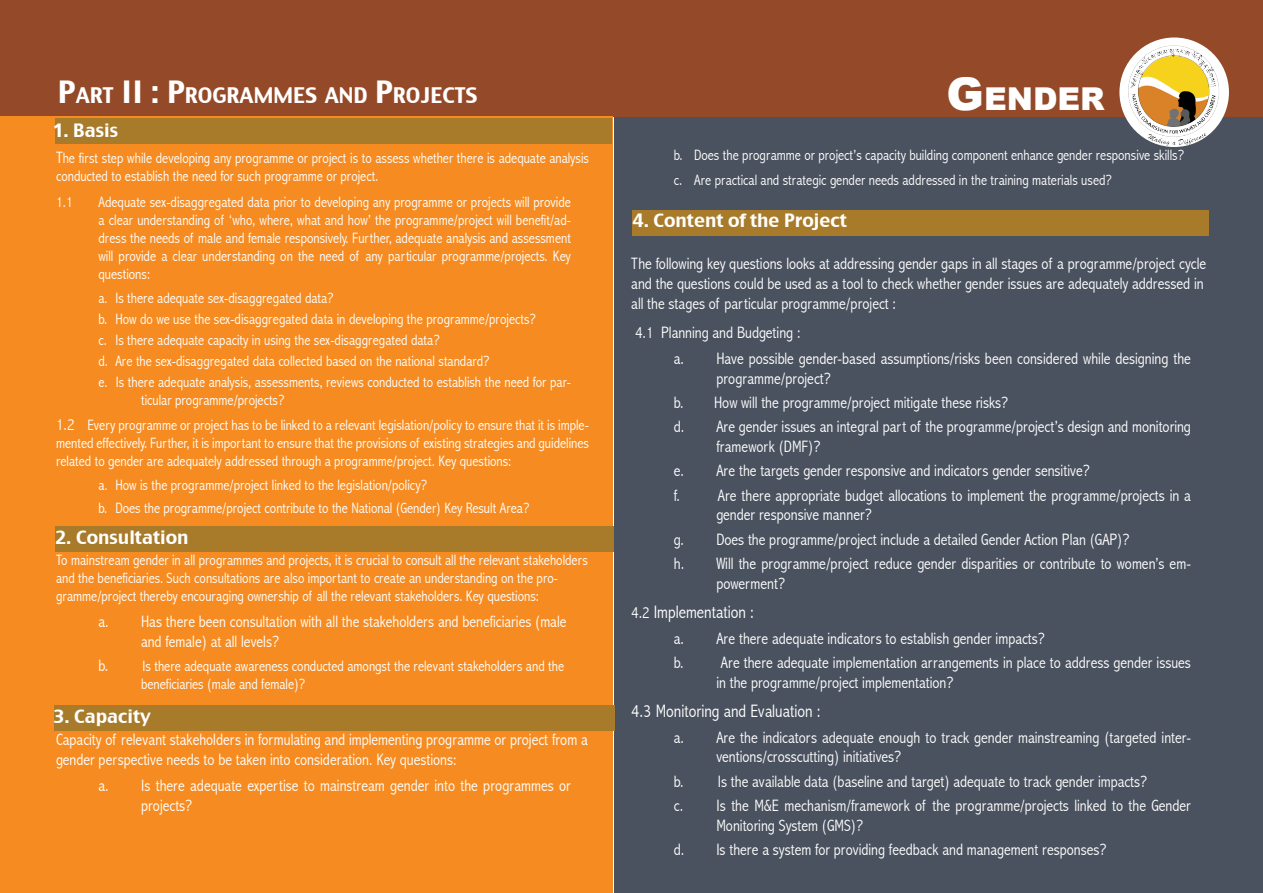
<style>
.page{position:relative;width:1263px;height:893px;background:#fff}
.page>*{position:absolute;margin:0;border:0;box-sizing:border-box;transform-origin:0 0}
.t1{font:900 31.5px "Arial";color:#fff}
.Header_2{font:21px "Charcoal CY";color:#fff}
.t2{font:18px "Charcoal CY";color:#fff}
.t3{font:300 condensed 18px "Abadi";color:#fff}
.t4{font:300 condensed 16.5px/19.8px "Abadi";color:#fff}
.t5{font:300 condensed 15px/18px "Abadi";color:#fff}
.s1{font-size:30px}
.s2{font-size:45px}
.s3{font-size:16.5px}
</style>
<div class="page">
<div style="left:615px;top:117px;width:648px;height:776px;background:#4a525f"></div>
<div style="left:0;top:0;width:1263px;height:117px;background:#944a29"></div>
<div style="left:1px;top:117px;width:612px;height:776px;background:#f68c21"></div>
<div style="left:55px;top:119px;width:557px;height:25px;background:#a87b2b"></div>
<div style="left:56px;top:527px;width:558px;height:25px;background:#a87b2b"></div>
<div style="left:54px;top:705px;width:560px;height:26px;background:#a87b2b"></div>
<div style="left:633px;top:210px;width:576px;height:25px;background:#a87b2b"></div>
<div style="left:1119px;top:38px;width:110px;height:109px;background:#fff;border-radius:50%"></div>
<img style="left:1125px;top:45px;width:97px;height:102px">
<p class="Header_2" style="left:58px;top:82px;width:421px"><span class="s1">P</span>ART <span class="s1">II : P</span>ROGRAMM ES AND <span class="s1">P</span>ROJECTS</p>
<p class="t1" style="left:946px;top:76px;width:160px"><span class="s2">G</span>ENDER</p>
<p class="t2" style="left:53px;top:119px;width:67px">1. Basis</p>
<p class="t5" style="left:56px;top:149px;width:534px"><span class="s3">T</span>he first step while developing any programme or project is to assess whether there is adequate analysis conducted to establish the need for such programme or project.</p>
<p class="t5" style="left:56px;top:193px;width:18px">1.1</p>
<p class="t5" style="left:99px;top:193px;width:474px;text-align:justify">Adequate sex-disaggregated data prior to developing any programme or projects will provide a clear understanding of ‘who, where, what and how’ the programme/project will benefit/ad&shy;dress the needs of male and female responsively. Further, adequate analysis and assessment will provide a clear understanding on the need of any particular programme/projects. Key questions:</p>
<p class="t5" style="left:99px;top:289px;width:236px">a. Is there adequate sex-disaggregated data?</p>
<p class="t5" style="left:99px;top:310px;width:439px">b. How do we use the sex-disaggregated data in developing the programme/projects?</p>
<p class="t5" style="left:99px;top:331px;width:342px">c. Is there adequate capacity in using the sex-disaggregated data?</p>
<p class="t5" style="left:99px;top:352px;width:392px">d. Are the sex-disaggregated data collected based on the national standard?</p>
<p class="t5" style="left:141px;top:373px;width:431px;text-indent:-43px">e. Is there adequate analysis, assessments, reviews conducted to establish the need for par&shy;ticular programme/projects?</p>
<p class="t5" style="left:56px;top:416px;width:534px;text-align:justify"><span class="s3">1.2</span> Every programme or project has to be linked to a relevant legislation/policy to ensure that it is imple&shy;mented effectively. Further, it is important to ensure that the provisions of existing strategies and guidelines related to gender are adequately addressed through a programme/project. Key questions:</p>
<p class="t5" style="left:99px;top:476px;width:330px">a. How is the programme/project linked to the legislation/policy?</p>
<p class="t5" style="left:99px;top:499px;width:432px">b. Does the programme/project contribute to the National (Gender) Key Result Area?</p>
<p class="t5" style="left:56px;top:551px;width:533px">To mainstream gender in all programmes and projects, it is crucial to consult all the relevant stakeholders and the beneficiaries. Such consultations are also important to create an understanding on the pro&shy;gramme/project thereby encouraging ownership of all the relevant stakeholders. Key questions:</p>
<p class="t4" style="left:141px;top:612px;width:427px;text-indent:-43px">a. Has there been consultation with all the stakeholders and beneficiaries (male and female) at all levels?</p>
<p class="t5" style="left:141px;top:657px;width:424px;text-indent:-43px"><span class="s3">b.</span> Is there adequate awareness conducted amongst the relevant stakeholders and the beneficiaries (male and female)?</p>
<p class="t2" style="left:56px;top:526px;width:135px">2. Consultation</p>
<p class="t2" style="left:54px;top:705px;width:99px">3. Capacity</p>
<p class="t4" style="left:56px;top:730px;width:533px">Capacity of relevant stakeholders in formulating and implementing programme or project from a gender perspective needs to be taken into consideration. Key questions:</p>
<p class="t4" style="left:141px;top:776px;width:431px;text-indent:-43px">a. Is there adequate expertise to mainstream gender into the programmes or projects?</p>
<p class="t5" style="left:674px;top:146px;width:512px">b. Does the programme or project’s capacity building component enhance gender responsive skills?</p>
<p class="t5" style="left:674px;top:171px;width:439px">c. Are practical and strategic gender needs addressed in the training materials used?</p>
<p class="t2" style="left:633px;top:209px;width:216px">4. Content of the Project</p>
<p class="t4" style="left:631px;top:254px;width:576px">The following key questions looks at addressing gender gaps in all stages of a programme/project cycle and the questions could be used as a tool to check whether gender issues are adequately addressed in all the stages of particular programme/project :</p>
<p class="t4" style="left:635px;top:322px;width:167px">4.1 Planning and Budgeting :</p>
<p class="t4" style="left:716px;top:348px;width:476px;text-indent:-43px">a. Have possible gender-based assumptions/risks been considered while designing the programme/project?</p>
<p class="t4" style="left:674px;top:392px;width:336px">b. How will the programme/project mitigate these risks?</p>
<p class="t4" style="left:716px;top:417px;width:476px;text-indent:-43px">d. Are gender issues an integral part of the programme/project’s design and monitoring framework (DMF)?</p>
<p class="t4" style="left:674px;top:461px;width:417px">e. Are the targets gender responsive and indicators gender sensitive?</p>
<p class="t4" style="left:716px;top:485px;width:476px;text-indent:-43px">f. Are there appropriate budget allocations to implement the programme/projects in a gender responsive manner?</p>
<p class="t4" style="left:674px;top:529px;width:457px">g. Does the programme/project include a detailed Gender Action Plan (GAP)?</p>
<p class="t4" style="left:716px;top:553px;width:476px;text-indent:-43px">h. Will the programme/project reduce gender disparities or contribute to women’s em&shy;powerment?</p>
<p class="t3" style="left:631px;top:601px;width:124px"><span class="s3">4.2</span> Implementation :</p>
<p class="t4" style="left:674px;top:628px;width:372px">a. Are there adequate indicators to establish gender impacts?</p>
<p class="t4" style="left:716px;top:652px;width:476px;text-indent:-43px">b. Are there adequate implementation arrangements in place to address gender issues in the programme/project implementation?</p>
<p class="t3" style="left:631px;top:700px;width:191px">4.3 Monitoring and Evaluation :</p>
<p class="t4" style="left:716px;top:727px;width:476px;text-indent:-43px">a. Are the indicators adequate enough to track gender mainstreaming (targeted inter&shy;ventions/crosscutting) initiatives?</p>
<p class="t4" style="left:674px;top:771px;width:475px">b. Is the available data (baseline and target) adequate to track gender impacts?</p>
<p class="t4" style="left:716px;top:796px;width:476px;text-indent:-43px">c. Is the M&amp;E mechanism/framework of the programme/projects linked to the Gender<br>Monitoring System (GMS)?</p>
<p class="t4" style="left:674px;top:840px;width:434px">d. Is there a system for providing feedback and management responses?</p>
</div>
